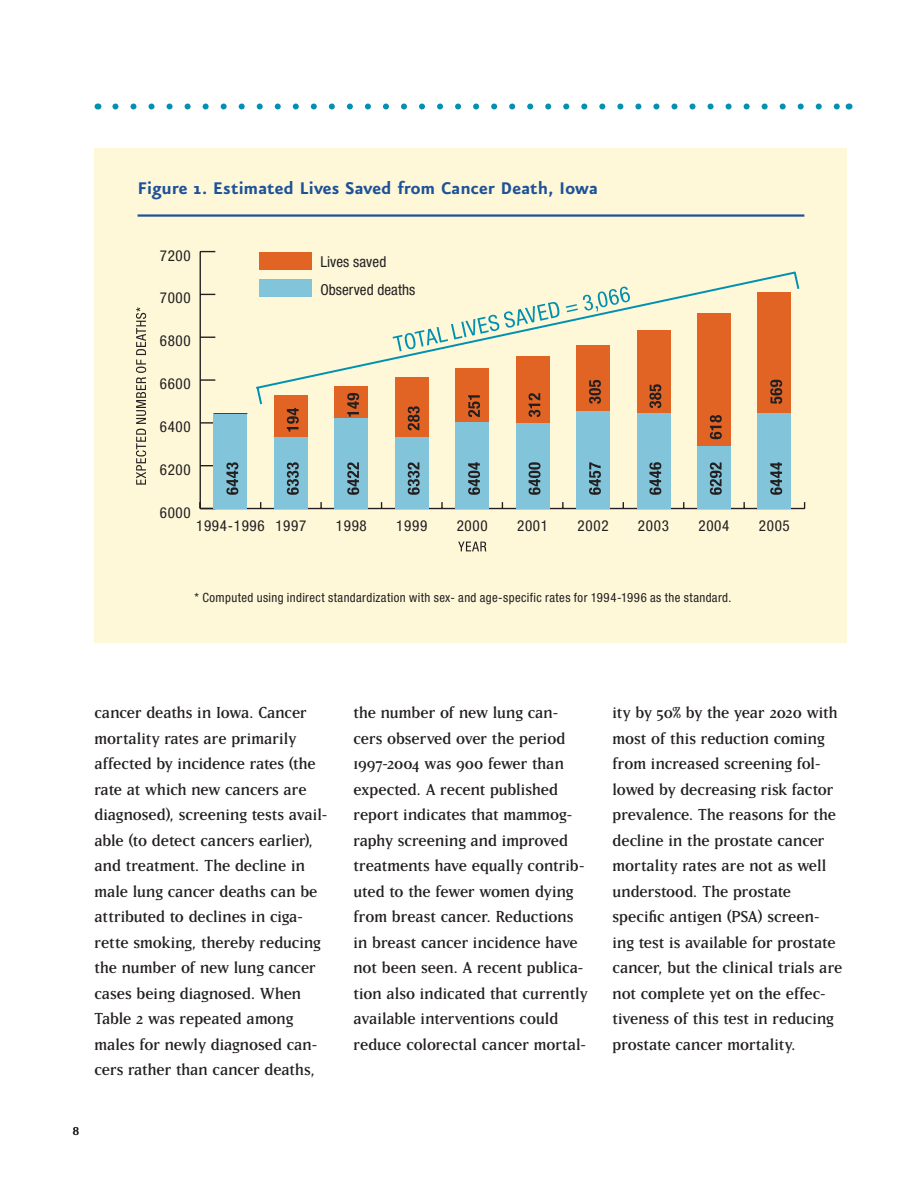
<style>
.page{position:relative;width:918px;height:1188px;background:#fff}
.page>*{position:absolute;margin:0;border:0;box-sizing:border-box;transform-origin:0 0}
.t1{font:700 20.25px "Eureka Sans";color:#1e5298}
.t2{font:18.75px/25.5px "Matrix";letter-spacing:-.005em;color:#231f20}
.t3{font:condensed 15.15px "Helvetica Neue";letter-spacing:.045em;color:#231f20}
.t4{font:condensed 15.15px/27.6px "Helvetica Neue";letter-spacing:.005em;color:#231f20}
.t5{font:condensed 12.75px "Helvetica Neue";letter-spacing:.03em;color:#231f20}
</style>
<div class="page">
<div style="left:94px;top:148px;width:754px;height:495px;background:#fef8d9"></div>
<svg style="left:115px;top:104px;width:725px;height:6px"></svg>
<hr style="left:200px;top:508px;width:605px;height:1px;background:#231f20">
<svg style="left:320px;top:502px;width:2px;height:6px"></svg>
<svg style="left:441px;top:502px;width:2px;height:6px"></svg>
<svg style="left:562px;top:502px;width:2px;height:6px"></svg>
<svg style="left:743px;top:502px;width:2px;height:6px"></svg>
<hr style="left:200px;top:252px;width:1px;height:257px;background:#231f20">
<svg style="left:201px;top:502px;width:13px;height:7px"></svg>
<svg style="left:201px;top:465px;width:13px;height:1px"></svg>
<svg style="left:201px;top:422px;width:13px;height:2px"></svg>
<svg style="left:201px;top:379px;width:14px;height:2px"></svg>
<svg style="left:201px;top:337px;width:14px;height:1px"></svg>
<svg style="left:201px;top:294px;width:14px;height:1px"></svg>
<svg style="left:200px;top:251px;width:15px;height:1px"></svg>
<div style="left:259px;top:252px;width:52px;height:18px;background:#e26425"></div>
<hr style="left:214px;top:413px;width:33px;height:1px;background:#231f20">
<div style="left:274px;top:396px;width:34px;height:41px;background:#e26425"></div>
<div style="left:334px;top:386px;width:34px;height:32px;background:#e26425"></div>
<div style="left:395px;top:377px;width:34px;height:60px;background:#e26425"></div>
<div style="left:455px;top:368px;width:34px;height:54px;background:#e26425"></div>
<div style="left:516px;top:356px;width:34px;height:67px;background:#e26425"></div>
<div style="left:576px;top:345px;width:34px;height:66px;background:#e26425"></div>
<div style="left:637px;top:331px;width:33px;height:82px;background:#e26425"></div>
<div style="left:697px;top:314px;width:34px;height:132px;background:#e26425"></div>
<div style="left:757px;top:292px;width:34px;height:121px;background:#e26425"></div>
<div style="left:214px;top:414px;width:33px;height:95px;background:#82c4d9"></div>
<div style="left:274px;top:437px;width:34px;height:72px;background:#82c4d9"></div>
<div style="left:334px;top:418px;width:34px;height:91px;background:#82c4d9"></div>
<div style="left:395px;top:437px;width:34px;height:72px;background:#82c4d9"></div>
<div style="left:455px;top:422px;width:34px;height:87px;background:#82c4d9"></div>
<div style="left:516px;top:423px;width:34px;height:86px;background:#82c4d9"></div>
<div style="left:576px;top:411px;width:34px;height:98px;background:#82c4d9"></div>
<div style="left:637px;top:413px;width:33px;height:96px;background:#82c4d9"></div>
<div style="left:697px;top:446px;width:34px;height:63px;background:#82c4d9"></div>
<div style="left:757px;top:413px;width:34px;height:96px;background:#82c4d9"></div>
<svg style="left:226px;top:462px;width:12px;height:33px"></svg>
<svg style="left:287px;top:462px;width:12px;height:33px"></svg>
<svg style="left:287px;top:408px;width:12px;height:24px"></svg>
<svg style="left:347px;top:462px;width:12px;height:33px"></svg>
<svg style="left:347px;top:406px;width:12px;height:11px"></svg>
<svg style="left:408px;top:462px;width:12px;height:33px"></svg>
<svg style="left:408px;top:406px;width:12px;height:24px"></svg>
<svg style="left:468px;top:462px;width:12px;height:33px"></svg>
<svg style="left:468px;top:406px;width:12px;height:11px"></svg>
<svg style="left:529px;top:462px;width:11px;height:33px"></svg>
<svg style="left:529px;top:406px;width:11px;height:11px"></svg>
<svg style="left:589px;top:462px;width:12px;height:33px"></svg>
<svg style="left:649px;top:462px;width:12px;height:33px"></svg>
<svg style="left:649px;top:406px;width:12px;height:2px"></svg>
<svg style="left:710px;top:462px;width:12px;height:33px"></svg>
<svg style="left:710px;top:415px;width:12px;height:24px"></svg>
<svg style="left:770px;top:462px;width:12px;height:33px"></svg>
<svg style="left:256px;top:269px;width:544px;height:137px"></svg>
<svg style="left:393px;top:301px;width:167px;height:50px"></svg>
<svg style="left:566px;top:286px;width:64px;height:26px"></svg>
<svg style="left:458px;top:542px;width:29px;height:9px"></svg>
<svg style="left:136px;top:307px;width:10px;height:178px"></svg>
<hr style="left:138px;top:214px;width:666px;height:3px;background:#1e5298">
<p class="t1" style="left:138px;top:178px;width:462px">Figure 1. Estimated Lives Saved from Cancer Death, Iowa</p>
<p class="t3" style="left:160px;top:247px;width:33px">7200</p>
<p class="t3" style="left:160px;top:289px;width:33px">7000</p>
<p class="t3" style="left:160px;top:332px;width:33px">6800</p>
<p class="t3" style="left:160px;top:375px;width:33px">6600</p>
<p class="t3" style="left:160px;top:418px;width:33px">6400</p>
<p class="t3" style="left:160px;top:461px;width:33px">6200</p>
<p class="t4" style="left:320px;top:248px;width:96px">Lives saved<br>Observed deaths</p>
<p class="t3" style="left:160px;top:503px;width:33px">6000</p>
<p class="t3" style="left:196px;top:516px;width:112px">1994-1996 1997</p>
<p class="t3" style="left:336px;top:516px;width:33px">1998</p>
<p class="t3" style="left:396px;top:516px;width:33px">1999</p>
<p class="t3" style="left:457px;top:516px;width:33px">2000</p>
<p class="t3" style="left:517px;top:516px;width:33px">2001</p>
<p class="t3" style="left:578px;top:516px;width:33px">2002</p>
<p class="t3" style="left:638px;top:516px;width:33px">2003</p>
<p class="t3" style="left:698px;top:516px;width:33px">2004</p>
<p class="t3" style="left:759px;top:516px;width:33px">2005</p>
<p class="t5" style="left:195px;top:590px;width:538px">* Computed using indirect standardization with sex- and age-specific rates for 1994-1996 as the standard.</p>
<p class="t2" style="left:94px;top:700px;width:234px">cancer deaths in Iowa. Cancer mortality rates are primarily affected by incidence rates (the rate at which new cancers are diagnosed), screening tests avail&shy;able (to detect cancers earlier), and treatment. The decline in male lung cancer deaths can be attributed to declines in ciga&shy;rette smoking, thereby reducing the number of new lung cancer cases being diagnosed. When<br>Table 2 was repeated among males for newly diagnosed can&shy;cers rather than cancer deaths,</p>
<p class="t2" style="left:354px;top:700px;width:235px">the number of new lung can&shy;cers observed over the period<br>1997-2004 was 900 fewer than expected. A recent published report indicates that mammog&shy;raphy screening and improved treatments have equally contrib&shy;uted to the fewer women dying from breast cancer. Reductions in breast cancer incidence have not been seen. A recent publica&shy;tion also indicated that currently available interventions could reduce colorectal cancer mortal-</p>
<p class="t2" style="left:613px;top:700px;width:231px">ity by 50% by the year 2020 with most of this reduction coming from increased screening fol&shy;lowed by decreasing risk factor prevalence. The reasons for the decline in the prostate cancer mortality rates are not as well understood. The prostate specific antigen (PSA) screen&shy;ing test is available for prostate cancer, but the clinical trials are not complete yet on the effec&shy;tiveness of this test in reducing prostate cancer mortality.</p>
</div>
